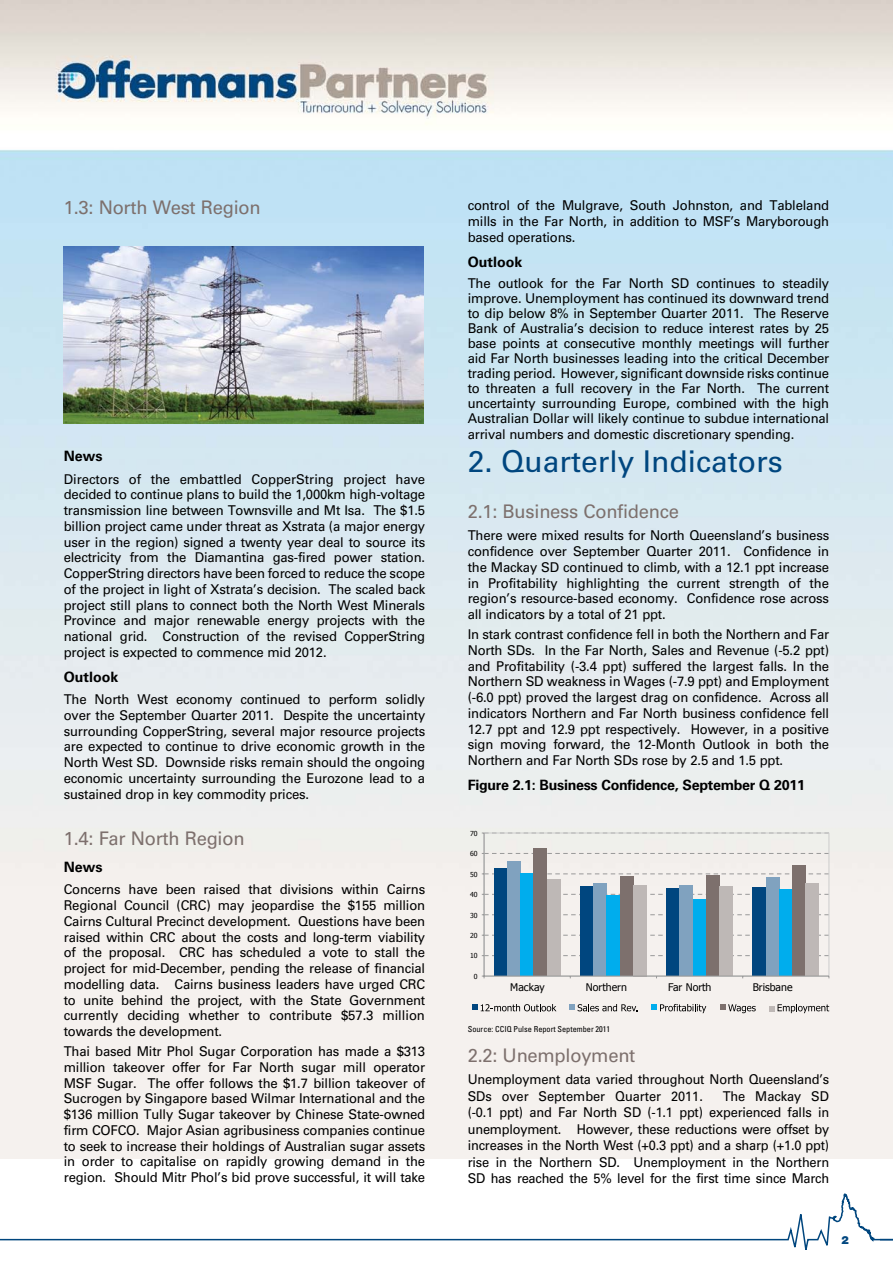
<style>
.page{position:relative;width:893px;height:1263px;background:#fff}
.page>*{position:absolute;margin:0;border:0;box-sizing:border-box;transform-origin:0 0}
.t1{font:30px "Univers";color:#00467f}
.t2{font:18.75px "Univers";letter-spacing:-.015em;color:#7d706d}
.t3{font:700 14.25px "Univers";letter-spacing:-.02em;color:#000}
.t4{font:700 14.25px "Univers";color:#000}
.t5{font:13.5px/15.8px "Univers";letter-spacing:-.015em;color:#000;text-align:justify}
.t6{font:13.5px/16.5px "Univers";letter-spacing:-.015em;color:#000;scale:.95 1}
.t7{font:900 12px "Nimbus Sans Novus T";color:#00467f}
.t8{font:10.5px "Tahoma";color:#000}
.t9{font:condensed 8.25px "Univers";color:#000}
.t10{font:6.9px "Tahoma";color:#000}
</style>
<div class="page">
<svg style="left:0;top:1193px;width:880px;height:57px"></svg>
<svg style="left:880px;top:1238px;width:13px;height:3px"></svg>
<img style="left:0;top:0;width:893px;height:1159px">
<img style="left:64px;top:247px;width:360px;height:176px">
<div style="left:753px;top:887px;width:13px;height:89px;background:#00467f"></div>
<div style="left:666px;top:888px;width:14px;height:88px;background:#00467f"></div>
<div style="left:580px;top:886px;width:13px;height:90px;background:#00467f"></div>
<div style="left:494px;top:869px;width:13px;height:107px;background:#00467f"></div>
<div style="left:766px;top:878px;width:13px;height:98px;background:#80a2bf"></div>
<div style="left:680px;top:885px;width:13px;height:91px;background:#80a2bf"></div>
<div style="left:593px;top:884px;width:14px;height:92px;background:#80a2bf"></div>
<div style="left:507px;top:862px;width:14px;height:114px;background:#80a2bf"></div>
<div style="left:779px;top:890px;width:13px;height:86px;background:#00aded"></div>
<div style="left:693px;top:899px;width:13px;height:77px;background:#00aded"></div>
<div style="left:607px;top:896px;width:13px;height:80px;background:#00aded"></div>
<div style="left:521px;top:874px;width:13px;height:102px;background:#00aded"></div>
<div style="left:792px;top:865px;width:14px;height:111px;background:#7d706d"></div>
<div style="left:706px;top:875px;width:13px;height:101px;background:#7d706d"></div>
<div style="left:620px;top:876px;width:13px;height:100px;background:#7d706d"></div>
<div style="left:534px;top:848px;width:13px;height:128px;background:#7d706d"></div>
<div style="left:806px;top:883px;width:13px;height:93px;background:#beb8b6"></div>
<div style="left:719px;top:886px;width:14px;height:90px;background:#beb8b6"></div>
<div style="left:633px;top:885px;width:14px;height:91px;background:#beb8b6"></div>
<div style="left:547px;top:880px;width:13px;height:96px;background:#beb8b6"></div>
<hr style="left:484px;top:833px;width:1px;height:143px;background:#999">
<svg style="left:482px;top:833px;width:347px;height:1px"></svg>
<svg style="left:482px;top:853px;width:347px;height:1px"></svg>
<svg style="left:482px;top:874px;width:347px;height:1px"></svg>
<svg style="left:482px;top:894px;width:347px;height:1px"></svg>
<svg style="left:482px;top:914px;width:347px;height:1px"></svg>
<svg style="left:482px;top:935px;width:347px;height:1px"></svg>
<svg style="left:482px;top:955px;width:347px;height:1px"></svg>
<hr style="left:484px;top:976px;width:345px;height:1px;background:#999">
<svg style="left:472px;top:1004px;width:84px;height:7px"></svg>
<svg style="left:570px;top:1004px;width:67px;height:7px"></svg>
<svg style="left:652px;top:1004px;width:54px;height:9px"></svg>
<svg style="left:721px;top:1004px;width:35px;height:9px"></svg>
<svg style="left:769px;top:1004px;width:60px;height:9px"></svg>
<h2 class="t2" style="left:64px;top:196px;width:198px">1.3: North West Region</h2>
<p class="t3" style="left:64px;top:448px;width:40px">News</p>
<p class="t5" style="left:64px;top:471px;width:363px">Directors of the embattled CopperString project have decided to continue plans to build the 1,000km high-voltage transmission line between Townsville and Mt Isa. The $1.5 billion project came under threat as Xstrata (a major energy user in the region) signed a twenty year deal to source its electricity from the Diamantina gas-fired power station.<br>CopperString directors have been forced to reduce the scope of the project in light of Xstrata’s decision. The scaled back project still plans to connect both the North West Minerals Province and major renewable energy projects with the national grid. Construction of the revised CopperString project is expected to commence mid 2012.</p>
<p class="t4" style="left:64px;top:668px;width:56px">Outlook</p>
<p class="t5" style="left:64px;top:691px;width:363px">The North West economy continued to perform solidly over the September Quarter 2011. Despite the uncertainty surrounding CopperString, several major resource projects are expected to continue to drive economic growth in the North West SD. Downside risks remain should the ongoing economic uncertainty surrounding the Eurozone lead to a sustained drop in key commodity prices.</p>
<h2 class="t2" style="left:64px;top:827px;width:182px">1.4: Far North Region</h2>
<p class="t3" style="left:64px;top:859px;width:40px">News</p>
<p class="t5" style="left:64px;top:882px;width:363px">Concerns have been raised that divisions within Cairns Regional Council (CRC) may jeopardise the $155 million Cairns Cultural Precinct development. Questions have been raised within CRC about the costs and long-term viability of the proposal. CRC has scheduled a vote to stall the project for mid-December, pending the release of financial modelling data. Cairns business leaders have urged CRC to unite behind the project, with the State Government currently deciding whether to contribute $57.3 million towards the development.</p>
<p class="t5" style="left:64px;top:1043px;width:363px">Thai based Mitr Phol Sugar Corporation has made a $313 million takeover offer for Far North sugar mill operator MSF Sugar. The offer follows the $1.7 billion takeover of Sucrogen by Singapore based Wilmar International and the $136 million Tully Sugar takeover by Chinese State-owned firm COFCO. Major Asian agribusiness companies continue to seek to increase their holdings of Australian sugar assets in order to capitalise on rapidly growing demand in the region. Should Mitr Phol’s bid prove successful, it will take</p>
<p class="t5" style="left:468px;top:197px;width:363px">control of the Mulgrave, South Johnston, and Tableland mills in the Far North, in addition to MSF’s Maryborough based operations.</p>
<p class="t4" style="left:468px;top:253px;width:56px">Outlook</p>
<p class="t5" style="left:468px;top:276px;width:363px;line-height:15px">The outlook for the Far North SD continues to steadily improve. Unemployment has continued its downward trend to dip below 8% in September Quarter 2011. The Reserve Bank of Australia’s decision to reduce interest rates by 25 base points at consecutive monthly meetings will further aid Far North businesses leading into the critical December trading period. However, significant downside risks continue to threaten a full recovery in the Far North. The current uncertainty surrounding Europe, combined with the high Australian Dollar will likely continue to subdue international arrival numbers and domestic discretionary spending.</p>
<h1 class="t1" style="left:468px;top:443px;width:317px">2. Quarterly Indicators</h1>
<h2 class="t2" style="left:468px;top:500px;width:213px">2.1: Business Confidence</h2>
<p class="t5" style="left:468px;top:528px;width:363px">There were mixed results for North Queensland’s business confidence over September Quarter 2011. Confidence in the Mackay SD continued to climb, with a 12.1 ppt increase in Profitability highlighting the current strength of the region’s resource-based economy. Confidence rose across all indicators by a total of 21 ppt.</p>
<p class="t5" style="left:468px;top:626px;width:363px">In stark contrast confidence fell in both the Northern and Far North SDs. In the Far North, Sales and Revenue (-5.2 ppt) and Profitability (-3.4 ppt) suffered the largest falls. In the Northern SD weakness in Wages (-7.9 ppt) and Employment (-6.0 ppt) proved the largest drag on confidence. Across all indicators Northern and Far North business confidence fell 12.7 ppt and 12.9 ppt respectively. However, in a positive sign moving forward, the 12-Month Outlook in both the Northern and Far North SDs rose by 2.5 and 1.5 ppt.</p>
<p class="t3" style="left:468px;top:777px;width:339px">Figure 2.1: Business Confidence, September Q 2011</p>
<p class="t10" style="left:470px;top:829px;width:9px">70</p>
<p class="t10" style="left:470px;top:849px;width:9px">60</p>
<p class="t10" style="left:470px;top:869px;width:9px">50</p>
<p class="t10" style="left:470px;top:890px;width:9px">40</p>
<p class="t10" style="left:470px;top:910px;width:9px">30</p>
<p class="t10" style="left:470px;top:931px;width:9px">20</p>
<p class="t10" style="left:470px;top:951px;width:9px">10</p>
<p class="t10" style="left:474px;top:972px;width:5px">0</p>
<p class="t8" style="left:510px;top:980px;width:36px">Mackay</p>
<p class="t8" style="left:586px;top:980px;width:43px">Northern</p>
<p class="t8" style="left:668px;top:980px;width:45px">Far North</p>
<p class="t8" style="left:753px;top:980px;width:41px">Brisbane</p>
<p class="t9" style="left:468px;top:1024px;width:144px">Source: CCIQ Pulse Report September 2011</p>
<h2 class="t2" style="left:468px;top:1044px;width:169px">2.2: Unemployment</h2>
<p class="t6" style="left:468px;top:1071px;width:382px">Unemployment data varied throughout North Queensland’s<br>SDs over September Quarter 2011.</p>
<p class="t6" style="left:468px;top:1088px;width:382px;text-align:justify;text-indent:255px">The Mackay SD (-0.1 ppt) and Far North SD (-1.1 ppt) experienced falls in unemployment. However, these reductions were offset by increases in the North West (+0.3 ppt) and a sharp (+1.0 ppt) rise in the Northern SD. Unemployment in the Northern SD has reached the 5% level for the first time since March</p>
<p class="t7" style="left:841px;top:1233px;width:9px">2</p>
</div>
